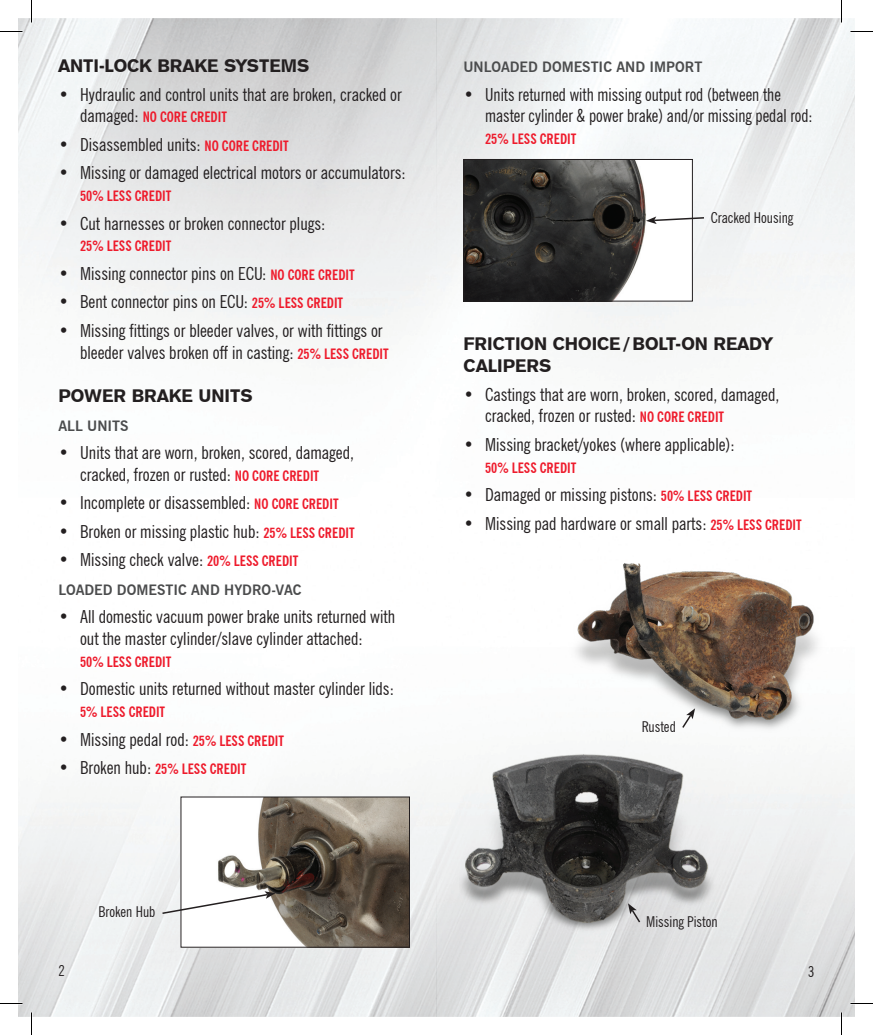
<style>
.page{position:relative;width:873px;height:1035px;background:#fff}
.page>*{position:absolute;margin:0;border:0;box-sizing:border-box;transform-origin:0 0}
.t1{font:condensed 18px/21.8px "News Gothic BT";color:#231f20}
.t2{font:18px/21.8px "Gothic 725 BT Black A";color:#231f20}
.t3{font:condensed 15px "News Gothic BT";color:#231f20}
.t4{font:700 condensed 14.25px "News Gothic BT";color:#ee1b2c}
.t5{font:700 14.25px "News Gothic BT";color:#4b4c4d}
.s1{font-weight:400;font-size:18px;color:#231f20}
.s2{font-weight:700;font-size:14.25px;color:#ee1b2c}
</style>
<div class="page">
<img style="left:18px;top:18px;width:837px;height:999px">
<img style="left:183px;top:799px;width:225px;height:147px">
<div style="left:181px;top:797px;width:229px;height:151px;border:1px solid #231f20"></div>
<svg style="left:161px;top:891px;width:115px;height:24px"></svg>
<img style="left:466px;top:161px;width:225px;height:139px">
<div style="left:464px;top:159px;width:229px;height:143px;border:1px solid #231f20"></div>
<svg style="left:646px;top:216px;width:60px;height:8px"></svg>
<img style="left:460px;top:745px;width:257px;height:187px">
<img style="left:564px;top:552px;width:260px;height:184px">
<svg style="left:628px;top:903px;width:14px;height:21px"></svg>
<svg style="left:681px;top:708px;width:14px;height:22px"></svg>
<svg style="left:0;top:31px;width:22px;height:1px"></svg>
<svg style="left:850px;top:31px;width:23px;height:1px"></svg>
<svg style="left:0;top:1003px;width:22px;height:1px"></svg>
<svg style="left:850px;top:1003px;width:23px;height:1px"></svg>
<svg style="left:31px;top:0;width:1px;height:22px"></svg>
<svg style="left:31px;top:1012px;width:1px;height:23px"></svg>
<svg style="left:841px;top:0;width:1px;height:22px"></svg>
<svg style="left:841px;top:1012px;width:1px;height:23px"></svg>
<p class="t2" style="left:58px;top:55px;width:252px">ANTI-LOCK BRAKE SYSTEMS</p>
<p class="t1" style="left:58px;top:83px;width:345px">• Hydraulic and control units that are broken, cracked or</p>
<p class="t4" style="left:80px;top:109px;width:148px"><span class="s1">damaged:</span> NO CORE CREDIT</p>
<p class="t1" style="left:59px;top:134px;width:232px">• Disassembled units: <span class="s2">NO CORE CREDIT</span></p>
<p class="t1" style="left:58px;top:162px;width:349px">• Missing or damaged electrical motors or accumulators:</p>
<p class="t4" style="left:80px;top:187px;width:93px">50% LESS CREDIT</p>
<p class="t1" style="left:58px;top:212px;width:268px">• Cut harnesses or broken connector plugs:</p>
<p class="t4" style="left:80px;top:238px;width:93px">25% LESS CREDIT</p>
<p class="t1" style="left:58px;top:263px;width:298px">• Missing connector pins on ECU: <span class="s2">NO CORE CREDIT</span></p>
<p class="t1" style="left:59px;top:291px;width:286px">• Bent connector pins on ECU: <span class="s2">25% LESS CREDIT</span></p>
<p class="t1" style="left:80px;top:320px;width:310px;text-indent:-22px">• Missing fittings or bleeder valves, or with fittings or bleeder valves broken off in casting: <span class="s2">25% LESS CREDIT</span></p>
<p class="t2" style="left:58px;top:385px;width:196px">POWER BRAKE UNITS</p>
<p class="t5" style="left:58px;top:417px;width:72px">ALL UNITS</p>
<p class="t1" style="left:80px;top:442px;width:275px;text-indent:-22px">• Units that are worn, broken, scored, damaged, cracked, frozen or rusted: <span class="s2">NO CORE CREDIT</span></p>
<p class="t1" style="left:58px;top:492px;width:282px">• Incomplete or disassembled: <span class="s2">NO CORE CREDIT</span></p>
<p class="t1" style="left:59px;top:521px;width:298px">• Broken or missing plastic hub: <span class="s2">25% LESS CREDIT</span></p>
<p class="t1" style="left:58px;top:549px;width:241px">• Missing check valve: <span class="s2">20% LESS CREDIT</span></p>
<p class="t5" style="left:58px;top:581px;width:245px">LOADED DOMESTIC AND HYDRO-VAC</p>
<p class="t1" style="left:80px;top:606px;width:317px;text-indent:-22px">• All domestic vacuum power brake units returned with out the master cylinder/slave cylinder attached:</p>
<p class="t4" style="left:80px;top:653px;width:93px">50% LESS CREDIT</p>
<p class="t1" style="left:58px;top:678px;width:337px">• Domestic units returned without master cylinder lids:</p>
<p class="t4" style="left:80px;top:703px;width:87px">5% LESS CREDIT</p>
<p class="t1" style="left:58px;top:728px;width:227px">• Missing pedal rod: <span class="s2">25% LESS CREDIT</span></p>
<p class="t4" style="left:58px;top:760px;width:189px"><span class="s1">• Broken hub:</span> 25% LESS CREDIT</p>
<p class="t3" style="left:98px;top:902px;width:58px">Broken Hub</p>
<p class="t5" style="left:464px;top:58px;width:240px">UNLOADED DOMESTIC AND IMPORT</p>
<p class="t1" style="left:485px;top:83px;width:329px;text-indent:-22px">• Units returned with missing output rod (between the master cylinder &amp; power brake) and/or missing pedal rod:</p>
<p class="t4" style="left:485px;top:130px;width:93px">25% LESS CREDIT</p>
<p class="t3" style="left:711px;top:209px;width:84px">Cracked Housing</p>
<p class="t2" style="left:463px;top:333px;width:310px">FRICTION CHOICE / BOLT-ON READY<br>CALIPERS</p>
<p class="t1" style="left:485px;top:383px;width:296px;text-indent:-22px">• Castings that are worn, broken, scored, damaged, cracked, frozen or rusted: <span class="s2">NO CORE CREDIT</span></p>
<p class="t1" style="left:464px;top:434px;width:273px">• Missing bracket/yokes (where applicable):</p>
<p class="t4" style="left:485px;top:459px;width:93px">50% LESS CREDIT</p>
<p class="t1" style="left:464px;top:484px;width:290px">• Damaged or missing pistons: <span class="s2">50% LESS CREDIT</span></p>
<p class="t1" style="left:464px;top:512px;width:340px">• Missing pad hardware or small parts: <span class="s2">25% LESS CREDIT</span></p>
<p class="t3" style="left:642px;top:718px;width:36px">Rusted</p>
<p class="t3" style="left:646px;top:913px;width:73px">Missing Piston</p>
<p class="t3" style="left:58px;top:962px;width:8px">2</p>
<p class="t3" style="left:808px;top:962px;width:8px">3</p>
</div>
